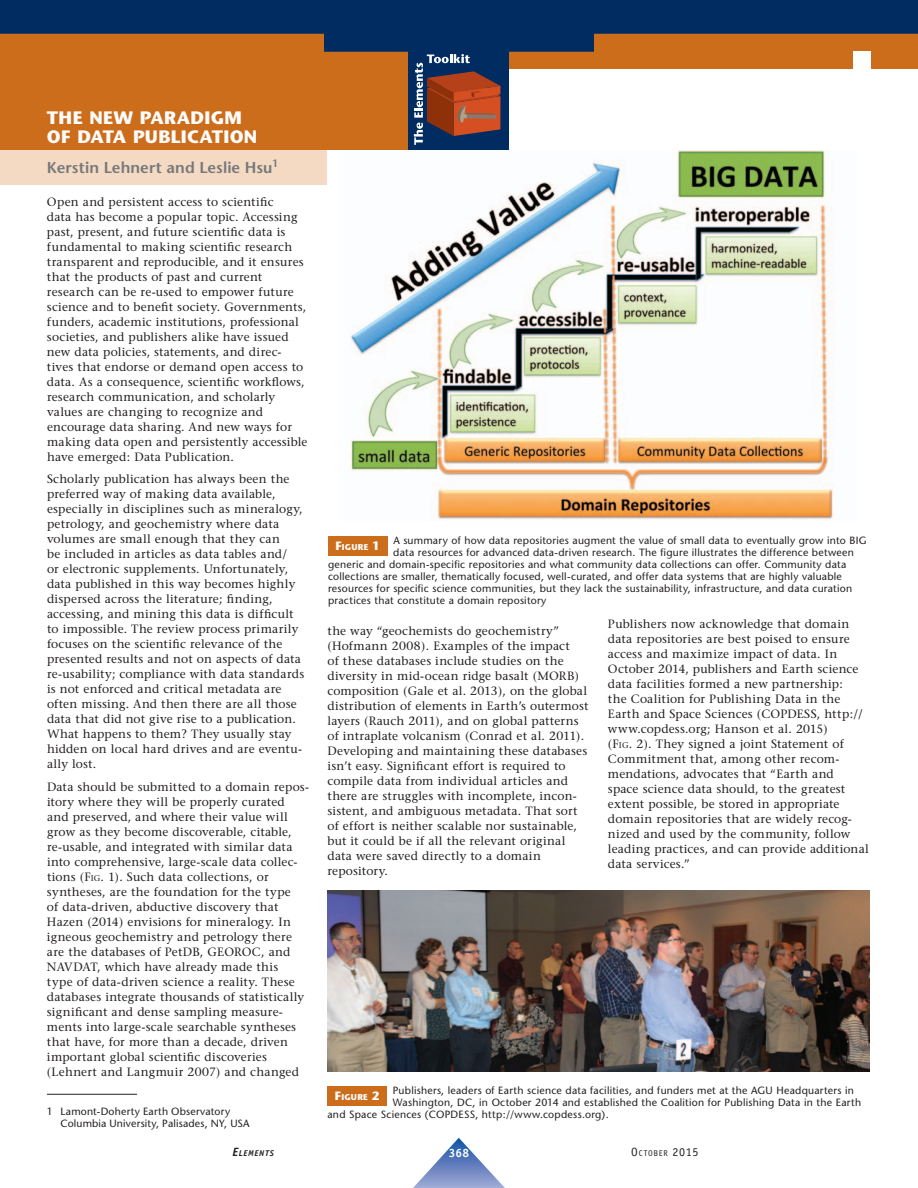
<style>
.page{position:relative;width:918px;height:1188px;background:#fff}
.page>*{position:absolute;margin:0;border:0;box-sizing:border-box;transform-origin:0 0}
.t1{font:700 18px/19.5px "Stone Sans";letter-spacing:.015em;color:#fcfcfc}
.t2{font:600 15.75px "Stone Sans";letter-spacing:.005em;color:#76787b}
.t3{font:12px/15px "Stone Serif";letter-spacing:.015em;color:#231f20}
.t4{font:700 12px "Officina Sans";color:#fff}
.t5{font:10.5px/12px "Stone Sans";letter-spacing:.02em;color:#231f20}
.t6{font:700 8.4px "Stone Sans";letter-spacing:.035em;color:#fff}
.t7{font:8.4px "Officina Sans";letter-spacing:.085em;color:#231f20}
.t8{font:italic 700 8.4px "Officina Sans";letter-spacing:.08em;color:#231f20}
.s1{font-size:8.4px}
.s2{font-size:12px}
</style>
<div class="page">
<div style="left:0;top:149px;width:450px;height:36px;background:#f4dac3"></div>
<svg style="left:413px;top:1138px;width:92px;height:50px"></svg>
<div style="left:0;top:0;width:918px;height:69px;background:#cc6d1b"></div>
<div style="left:0;top:7px;width:459px;height:143px;background:#cc6d1b"></div>
<svg style="left:0;top:0;width:918px;height:61px;fill:#002c62"></svg>
<div style="left:853px;top:51px;width:18px;height:18px;background:#fff"></div>
<div style="left:409px;top:49px;width:100px;height:101px;background:#002c62"></div>
<svg style="left:414px;top:54px;width:86px;height:91px"></svg>
<hr style="left:47px;top:1094px;width:90px;height:1px;background:#231f20">
<div style="left:327px;top:1087px;width:60px;height:19px;background:#cc6d1b"></div>
<div style="left:328px;top:537px;width:59px;height:19px;background:#cc6d1b"></div>
<div style="left:327px;top:150px;width:544px;height:373px;background:#fff"></div>
<img style="left:351px;top:150px;width:483px;height:370px">
<img style="left:328px;top:890px;width:541px;height:182px">
<h1 class="t1" style="left:47px;top:109px;width:212px">THE NEW PARADIGM<br>OF DATA PUBLICATION</h1>
<h2 class="t2" style="left:47px;top:161px;width:233px">Kerstin Lehnert and Leslie Hsu<sup>1</sup></h2>
<p class="t3" style="left:47px;top:195px;width:262px">Open and persistent access to scientific<br>data has become a popular topic. Accessing past, present, and future scientific data is fundamental to making scientific research transparent and reproducible, and it ensures that the products of past and current research can be re-used to empower future science and to benefit society. Governments, funders, academic institutions, professional societies, and publishers alike have issued new data policies, statements, and direc&shy;tives that endorse or demand open access to data. As a consequence, scientific workflows, research communication, and scholarly values are changing to recognize and encourage data sharing. And new ways for making data open and persistently accessible have emerged: Data Publication.</p>
<p class="t3" style="left:47px;top:472px;width:259px">Scholarly publication has always been the preferred way of making data available, especially in disciplines such as mineralogy, petrology, and geochemistry where data volumes are small enough that they can<br>be included in articles as data tables and/<br>or electronic supplements. Unfortunately, data published in this way becomes highly dispersed across the literature; finding, accessing, and mining this data is difficult to impossible. The review process primarily focuses on the scientific relevance of the presented results and not on aspects of data re-usability; compliance with data standards is not enforced and critical metadata are often missing. And then there are all those data that did not give rise to a publication.<br>What happens to them? They usually stay hidden on local hard drives and are eventu&shy;ally lost.</p>
<p class="t3" style="left:47px;top:780px;width:264px">Data should be submitted to a domain repos&shy;itory where they will be properly curated and preserved, and where their value will grow as they become discoverable, citable, re-usable, and integrated with similar data into comprehensive, large-scale data collec&shy;tions (F<span class="s1">IG</span>. 1). Such data collections, or syntheses, are the foundation for the type<br>of data-driven, abductive discovery that Hazen (2014) envisions for mineralogy. In igneous geochemistry and petrology there are the databases of PetDB, GEOROC, and NAVDAT, which have already made this<br>type of data-driven science a reality. These databases integrate thousands of statistically significant and dense sampling measure&shy;ments into large-scale searchable syntheses that have, for more than a decade, driven important global scientific discoveries (Lehnert and Langmuir 2007) and changed</p>
<p class="t5" style="left:60px;top:1107px;width:191px;text-indent:-13px">1 Lamont-Doherty Earth Observatory<br>Columbia University, Palisades, NY, USA</p>
<p class="t6" style="left:335px;top:544px;width:46px"><span class="s2">F</span>IGURE <span class="s2">1</span></p>
<p class="t5" style="left:393px;top:536px;width:475px">A summary of how data repositories augment the value of small data to eventually grow into BIG</p>
<p class="t5" style="left:393px;top:548px;width:462px">data resources for advanced data-driven research. The figure illustrates the difference between</p>
<p class="t5" style="left:328px;top:560px;width:520px">generic and domain-specific repositories and what community data collections can offer. Community data</p>
<p class="t5" style="left:328px;top:572px;width:515px">collections are smaller, thematically focused, well-curated, and offer data systems that are highly valuable</p>
<p class="t5" style="left:328px;top:584px;width:526px">resources for specific science communities, but they lack the sustainability, infrastructure, and data curation</p>
<p class="t5" style="left:328px;top:596px;width:220px">practices that constitute a domain repository</p>
<p class="t3" style="left:327px;top:625px;width:263px">the way “geochemists do geochemistry” (Hofmann 2008). Examples of the impact<br>of these databases include studies on the diversity in mid-ocean ridge basalt (MORB) composition (Gale et al. 2013), on the global distribution of elements in Earth’s outermost layers (Rauch 2011), and on global patterns of intraplate volcanism (Conrad et al. 2011).<br>Developing and maintaining these databases isn’t easy. Significant effort is required to compile data from individual articles and there are struggles with incomplete, incon&shy;sistent, and ambiguous metadata. That sort of effort is neither scalable nor sustainable, but it could be if all the relevant original data were saved directly to a domain repository.</p>
<p class="t3" style="left:608px;top:617px;width:262px">Publishers now acknowledge that domain data repositories are best poised to ensure access and maximize impact of data. In October 2014, publishers and Earth science data facilities formed a new partnership:<br>the Coalition for Publishing Data in the Earth and Space Sciences (COPDESS, http:// www.copdess.org; Hanson et al. 2015)<br>(F<span class="s1">IG</span>. 2). They signed a joint Statement of Commitment that, among other recom&shy;mendations, advocates that “Earth and<br>space science data should, to the greatest extent possible, be stored in appropriate domain repositories that are widely recog&shy;nized and used by the community, follow leading practices, and can provide additional data services.”</p>
<p class="t6" style="left:335px;top:1094px;width:46px"><span class="s2">F</span>IGURE <span class="s2">2</span></p>
<p class="t5" style="left:393px;top:1086px;width:463px">Publishers, leaders of Earth science data facilities, and funders met at the AGU Headquarters in</p>
<p class="t5" style="left:393px;top:1098px;width:470px">Washington, DC, in October 2014 and established the Coalition for Publishing Data in the Earth</p>
<p class="t5" style="left:327px;top:1110px;width:283px">and Space Sciences (COPDESS, http://www.copdess.org).</p>
<p class="t8" style="left:232px;top:1150px;width:43px"><span class="s2">E</span>LEMENTS</p>
<p class="t4" style="left:449px;top:1149px;width:22px">368</p>
<p class="t7" style="left:631px;top:1150px;width:69px"><span class="s2">O</span>CTOBER <span class="s2">2015</span></p>
</div>
